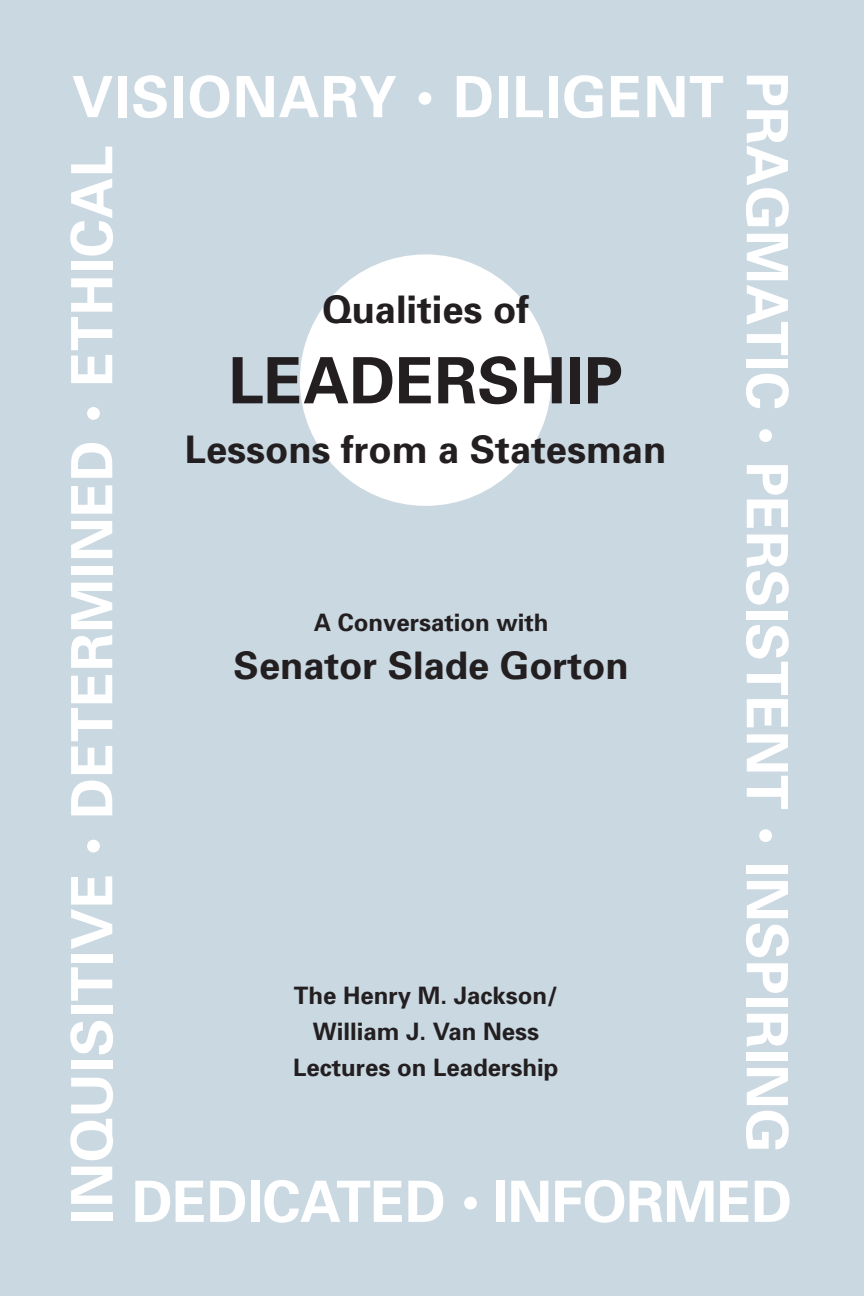
<style>
.page{position:relative;width:864px;height:1296px;background:#cad8e2}
.page>*{position:absolute;margin:0;border:0;box-sizing:border-box;transform-origin:0 0}
.t1{font:700 64px "Univers";color:#231f20}
.t2{font:700 57px "Univers";color:#fff}
.t3{font:700 57px "Univers";letter-spacing:.02em;color:#fff}
.t4{font:700 38px "Univers";color:#231f20}
.t5{font:700 24px/36px "Univers";color:#231f20;text-align:center}
.s1{font-family:"Perpetua";font-weight:400}
</style>
<div class="page">
<div style="left:300px;top:254px;width:251px;height:252px;background:#fff;border-radius:50%"></div>
<p class="t3" style="left:72px;top:63px;width:653px">VISIONARY <span class="s1">•</span> DILIGENT</p>
<p class="t2" style="left:58px;top:1224px;width:1080px;rotate:-90deg">INQUISITIVE <span class="s1">•</span> DETERMINED <span class="s1">•</span> ETHICAL</p>
<p class="t2" style="left:801px;top:72px;width:1082px;rotate:90deg">PRAGMATIC <span class="s1">•</span> PERSISTENT <span class="s1">•</span> INSPIRING</p>
<p class="t2" style="left:132px;top:1167px;width:662px">DEDICATED <span class="s1">•</span> INFORMED</p>
<p class="t4" style="left:322px;top:287px;width:208px">Qualities of</p>
<p class="t1" style="left:228px;top:342px;width:396px">LEADERSHIP</p>
<p class="t4" style="left:185px;top:427px;width:483px">Lessons from a Statesman</p>
<p class="t5" style="left:314px;top:604px;width:236px">A Conversation with</p>
<p class="t4" style="left:234px;top:642px;width:397px">Senator Slade Gorton</p>
<p class="t5" style="left:293px;top:978px;width:267px">The Henry M. Jackson/<br>William J. Van Ness<br>Lectures on Leadership</p>
</div>
